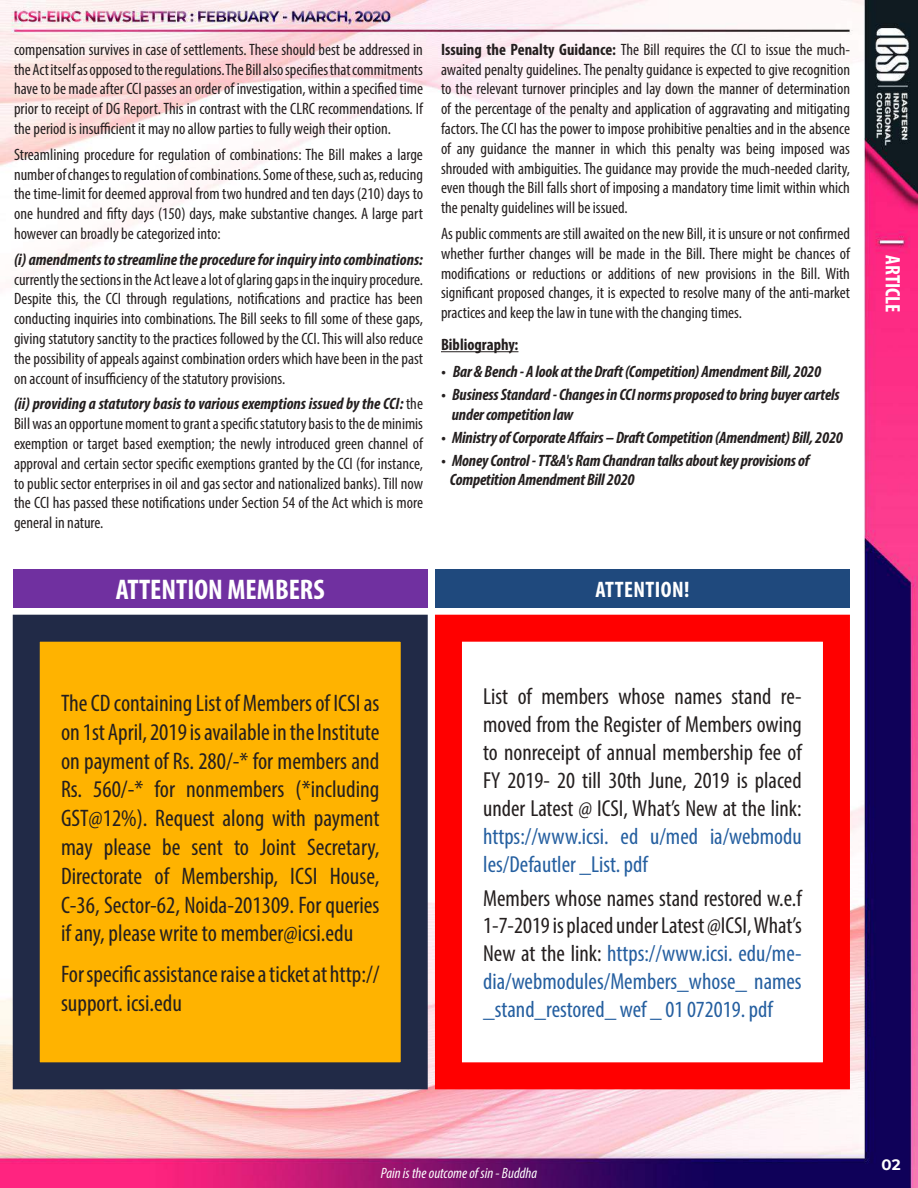
<style>
.page{position:relative;width:918px;height:1188px;background:#fff}
.page>*{position:absolute;margin:0;border:0;box-sizing:border-box;transform-origin:0 0}
.t1{font:700 condensed 28.5px "Myriad Pro";color:#fff}
.t2{font:condensed 24px/28.8px "Myriad Pro";color:#241f1f;text-align:justify}
.t3{font:condensed 23.25px/27.9px "Myriad Pro";color:#255fa0}
.t4{font:condensed 23.25px/27.9px "Myriad Pro";color:#241f1f;text-align:justify}
.t5{font:700 condensed 22.5px "Myriad Pro";letter-spacing:.02em;color:#fff}
.t6{font:700 condensed 21px "Myriad Pro";color:#fff}
.t7{font:condensed 16.5px/19.8px "Myriad Pro";color:#241f1f;text-align:justify}
.t8{font:italic 700 condensed 16.5px/19.8px "Myriad Pro";letter-spacing:-.01em;color:#241f1f}
.t9{font:700 condensed 16.5px "Myriad Pro";color:#241f1f}
.t10{font:italic condensed 15px "Myriad Pro";color:#fff}
.t11{font:700 15px "Montserrat";color:#fff}
.s1{font-weight:700;font-style:italic}
.s2{font-weight:700}
.s3{color:#241f1f}
</style>
<div class="page">
<img style="left:0;top:0;width:918px;height:1188px">
<hr style="left:441px;top:351px;width:77px;height:1px;background:#241f1f">
<div style="left:13px;top:570px;width:415px;height:38px;background:#7030a0"></div>
<div style="left:435px;top:570px;width:415px;height:38px;background:#1f497d"></div>
<div style="left:26px;top:628px;width:388px;height:448px;background:#ffb300"></div>
<div style="left:13px;top:615px;width:415px;height:474px;border:27px solid #212a47"></div>
<div style="left:448px;top:628px;width:388px;height:448px;background:#fff"></div>
<div style="left:435px;top:615px;width:415px;height:474px;border:27px solid #f00"></div>
<p class="t7" style="left:14px;top:39px;width:410px">compensation survives in case of settlements. These should best be addressed in the Act itself as opposed to the regulations. The Bill also specifies that commitments have to be made after CCI passes an order of investigation, within a specified time prior to receipt of DG Report. This in contrast with the CLRC recommendations. If the period is insufficient it may no allow parties to fully weigh their option.</p>
<p class="t7" style="left:14px;top:144px;width:411px">Streamlining procedure for regulation of combinations: The Bill makes a large number of changes to regulation of combinations. Some of these, such as, reducing the time-limit for deemed approval from two hundred and ten days (210) days to one hundred and fifty days (150) days, make substantive changes. A large part however can broadly be categorized into:</p>
<p class="t8" style="left:14px;top:249px;width:410px">(i) amendments to streamline the procedure for inquiry into combinations:</p>
<p class="t7" style="left:14px;top:269px;width:411px">currently the sections in the Act leave a lot of glaring gaps in the inquiry procedure.<br>Despite this, the CCI through regulations, notifications and practice has been conducting inquiries into combinations. The Bill seeks to fill some of these gaps, giving statutory sanctity to the practices followed by the CCI. This will also reduce the possibility of appeals against combination orders which have been in the past on account of insufficiency of the statutory provisions.</p>
<p class="t7" style="left:14px;top:394px;width:411px"><span class="s1">(ii) providing a statutory basis to various exemptions issued by the CCI:</span> the Bill was an opportune moment to grant a specific statutory basis to the de minimis exemption or target based exemption; the newly introduced green channel of approval and certain sector specific exemptions granted by the CCI (for instance, to public sector enterprises in oil and gas sector and nationalized banks). Till now the CCI has passed these notifications under Section 54 of the Act which is more general in nature.</p>
<p class="t7" style="left:441px;top:39px;width:411px"><span class="s2">Issuing the Penalty Guidance:</span> The Bill requires the CCI to issue the much&shy;awaited penalty guidelines. The penalty guidance is expected to give recognition to the relevant turnover principles and lay down the manner of determination of the percentage of the penalty and application of aggravating and mitigating factors. The CCI has the power to impose prohibitive penalties and in the absence of any guidance the manner in which this penalty was being imposed was shrouded with ambiguities. The guidance may provide the much-needed clarity, even though the Bill falls short of imposing a mandatory time limit within which the penalty guidelines will be issued.</p>
<p class="t7" style="left:441px;top:224px;width:411px">As public comments are still awaited on the new Bill, it is unsure or not confirmed whether further changes will be made in the Bill. There might be chances of modifications or reductions or additions of new provisions in the Bill. With significant proposed changes, it is expected to resolve many of the anti-market practices and keep the law in tune with the changing times.</p>
<p class="t9" style="left:441px;top:334px;width:79px">Bibliography:</p>
<p class="t8" style="left:441px;top:362px;width:382px">• Bar &amp; Bench - A look at the Draft (Competition) Amendment Bill, 2020</p>
<p class="t8" style="left:452px;top:384px;width:389px;text-indent:-11px">• Business Standard - Changes in CCI norms proposed to bring buyer cartels under competition law</p>
<p class="t8" style="left:441px;top:427px;width:404px">• Ministry of Corporate Affairs – Draft Competition (Amendment) Bill, 2020</p>
<p class="t8" style="left:450px;top:450px;width:361px;text-indent:-9px">• Money Control - TT&amp;A's Ram Chandran talks about key provisions of<br>Competition Amendment Bill 2020</p>
<h1 class="t1" style="left:116px;top:572px;width:210px">ATTENTION MEMBERS</h1>
<h3 class="t5" style="left:596px;top:576px;width:95px">ATTENTION!</h3>
<p class="t6" style="left:906px;top:255px;width:59px;rotate:90deg">ARTICLE</p>
<p class="t2" style="left:61px;top:688px;width:320px">The CD containing List of Members of ICSI as on 1st April, 2019 is available in the Institute on payment of Rs. 280/-* for members and Rs. 560/-* for nonmembers (*including GST@12%). Request along with payment may please be sent to Joint Secretary, Directorate of Membership, ICSI House, C-36, Sector-62, Noida-201309. For queries if any, please write to member@icsi.edu</p>
<h2 class="t2" style="left:61px;top:960px;width:320px">For specific assistance raise a ticket at http:// support. icsi.edu</h2>
<h3 class="t4" style="left:483px;top:682px;width:320px">List of members whose names stand re&shy;moved from the Register of Members owing to nonreceipt of annual membership fee of FY 2019- 20 till 30th June, 2019 is placed under Latest @ ICSI, What’s New at the link:</h3>
<h3 class="t3" style="left:483px;top:822px;width:320px">https://www.icsi. ed u/med ia/webmodu les/Defautler _List. pdf</h3>
<h3 class="t3" style="left:483px;top:884px;width:320px;text-align:justify"><span class="s3">Members whose names stand restored w.e.f 1-7-2019 is placed under Latest @ICSI, What’s New at the link:</span> https://www.icsi. edu/me&shy;dia/webmodules/Members_whose_ names _stand_restored_ wef _ 01 072019. pdf</h3>
<p class="t10" style="left:381px;top:1164px;width:158px">Pain is the outcome of sin - Buddha</p>
<p class="t11" style="left:882px;top:1154px;width:20px">02</p>
</div>
